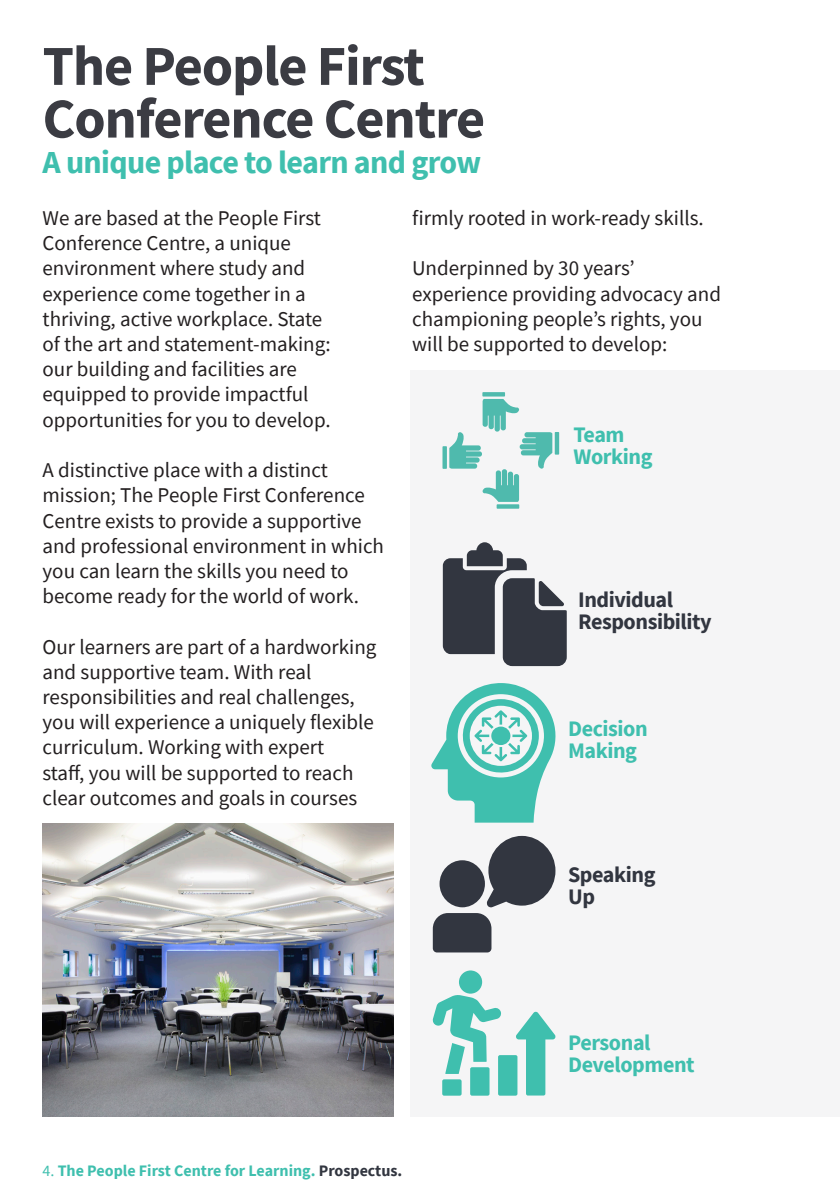
<style>
.page{position:relative;width:840px;height:1191px;background:#fff}
.page>*{position:absolute;margin:0;border:0;box-sizing:border-box;transform-origin:0 0}
.Page_subheading{font:700 56.4px/52.6px "Source Sans Pro";letter-spacing:-.02em;color:#3b3c43}
.Heading_16pt{font:700 32px "Source Sans Pro";letter-spacing:-.02em;color:#3fbfae}
.Heading_16pt-2{font:700 22.2px "Source Sans Pro";letter-spacing:-.02em;color:#3fbfae}
.Heading_16pt-3{font:700 22.2px "Source Sans Pro";letter-spacing:-.02em;color:#323640}
.t1{font:21px/25.2px "Source Sans Pro";color:#231f20}
.t2{font:700 16px "Source Sans Pro";color:#3fbfae}
.s1{font-weight:400}
.s2{color:#323640}
</style>
<div class="page">
<div style="left:410px;top:370px;width:429px;height:747px;background:#f5f5f6"></div>
<img style="left:43px;top:823px;width:350px;height:293px">
<div style="left:496px;top:504px;width:23px;height:5px;background:#4fbaad"></div>
<svg style="left:482px;top:392px;width:22px;height:4px"></svg>
<div style="left:554px;top:432px;width:5px;height:22px;background:#4fbaad"></div>
<svg style="left:449px;top:399px;width:103px;height:103px"></svg>
<svg style="left:442px;top:446px;width:4px;height:23px"></svg>
<svg style="left:442px;top:542px;width:124px;height:124px"></svg>
<svg style="left:431px;top:683px;width:125px;height:139px"></svg>
<svg style="left:432px;top:836px;width:123px;height:116px"></svg>
<svg style="left:432px;top:995px;width:69px;height:79px"></svg>
<div style="left:442px;top:1079px;width:19px;height:16px;background:#3fbfae;border-radius:2px"></div>
<div style="left:470px;top:1067px;width:19px;height:28px;background:#3fbfae;border-radius:2px"></div>
<div style="left:498px;top:1055px;width:19px;height:40px;background:#3fbfae;border-radius:2px"></div>
<svg style="left:515px;top:1011px;width:41px;height:84px"></svg>
<div style="left:458px;top:970px;width:24px;height:23px;background:#3fbfae;border-radius:50%"></div>
<p class="Page_subheading" style="left:43px;top:39px;width:444px">The People First<br>Conference Centre</p>
<p class="Heading_16pt" style="left:43px;top:141px;width:440px">A unique place to learn and grow</p>
<p class="t1" style="left:43px;top:205px;width:280px">We are based at the People First<br>Conference Centre, a unique</p>
<p class="t1" style="left:43px;top:256px;width:289px">environment where study and experience come together in a thriving, active workplace. State of the art and statement-making: our building and facilities are equipped to provide impactful opportunities for you to develop.</p>
<p class="t1" style="left:43px;top:457px;width:343px">A distinctive place with a distinct mission; The People First Conference Centre exists to provide a supportive and professional environment in which you can learn the skills you need to become ready for the world of work.</p>
<p class="t1" style="left:43px;top:634px;width:335px">Our learners are part of a hardworking and supportive team. With real responsibilities and real challenges, you will experience a uniquely flexible curriculum. Working with expert<br>staff, you will be supported to reach clear outcomes and goals in courses</p>
<p class="t1" style="left:412px;top:205px;width:293px">firmly rooted in work-ready skills.</p>
<p class="t1" style="left:412px;top:256px;width:310px">Underpinned by 30 years’ experience providing advocacy and championing people’s rights, you will be supported to develop:</p>
<p class="Heading_16pt-2" style="left:573px;top:420px;width:53px">Team</p>
<p class="Heading_16pt-2" style="left:573px;top:442px;width:81px">Working</p>
<p class="Heading_16pt-3" style="left:577px;top:584px;width:96px">Individual</p>
<p class="Heading_16pt-3" style="left:577px;top:606px;width:135px">Responsibility</p>
<p class="Heading_16pt-2" style="left:567px;top:713px;width:81px">Decision</p>
<p class="Heading_16pt-2" style="left:567px;top:735px;width:70px">Making</p>
<p class="Heading_16pt-3" style="left:567px;top:859px;width:89px">Speaking</p>
<p class="Heading_16pt-3" style="left:567px;top:881px;width:28px">Up</p>
<p class="t2" style="left:43px;top:1159px;width:361px"><span class="s1">4.</span> The People First Centre for Learning. <span class="s2">Prospectus.</span></p>
<p class="Heading_16pt-2" style="left:567px;top:1027px;width:84px">Personal</p>
<p class="Heading_16pt-2" style="left:567px;top:1049px;width:128px">Development</p>
</div>
